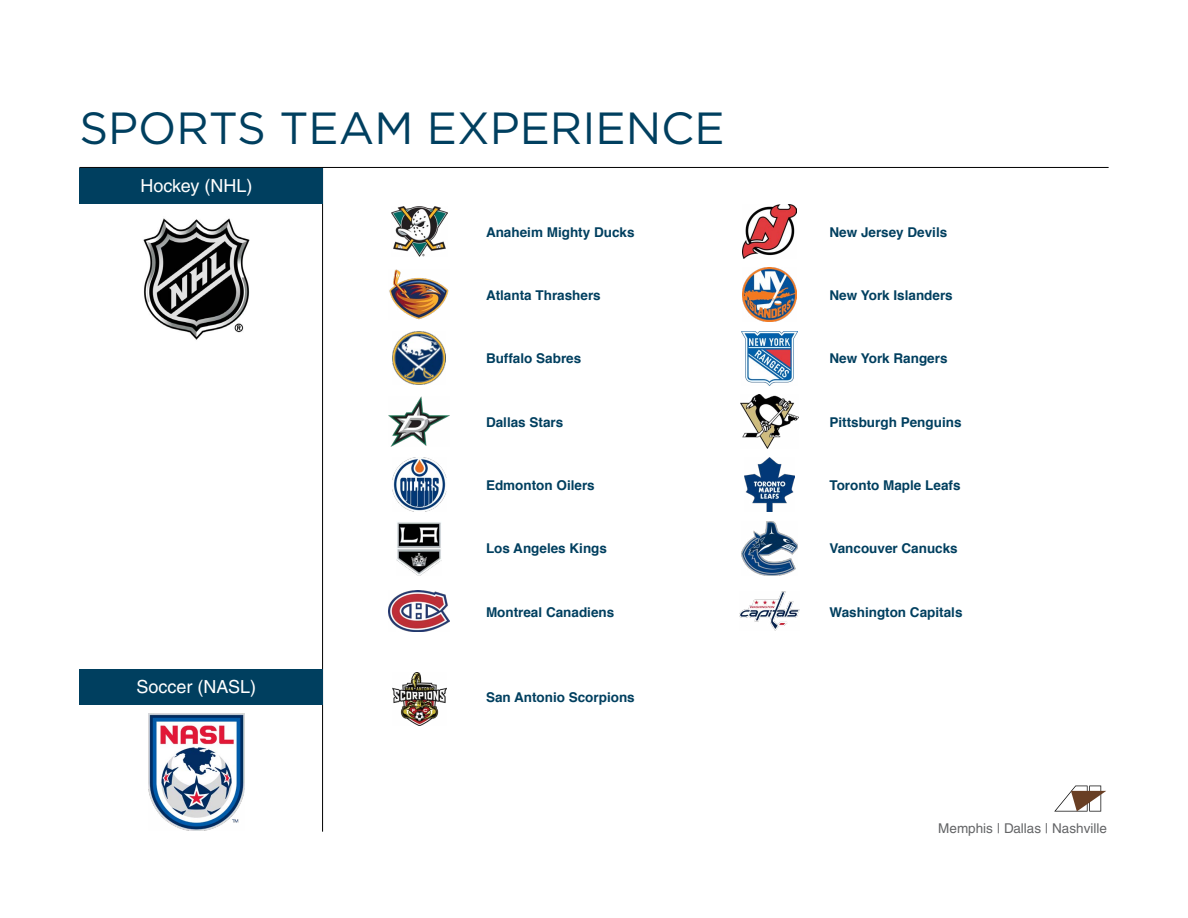
<style>
.page{position:relative;width:1188px;height:918px;background:#fff}
.page>*{position:absolute;margin:0;border:0;box-sizing:border-box;transform-origin:0 0}
.t1{font:45px "Gotham";color:#003f5f}
.t2{font:18px "Helvetica LT Std";color:#fff}
.t3{font:700 13.5px "Helvetica";color:#003f5f}
.t4{font:13.5px "Helvetica LT Std";color:#636466}
</style>
<div class="page">
<hr style="left:79px;top:167px;width:1030px;height:1px;background:#000">
<hr style="left:322px;top:168px;width:1px;height:664px;background:#000">
<svg style="left:1054px;top:786px;width:52px;height:26px"></svg>
<div style="left:79px;top:168px;width:244px;height:36px;background:#003f5f"></div>
<div style="left:79px;top:669px;width:244px;height:36px;background:#003f5f"></div>
<img style="left:143px;top:218px;width:107px;height:122px">
<img style="left:148px;top:714px;width:97px;height:117px">
<img style="left:391px;top:206px;width:56px;height:51px">
<img style="left:743px;top:205px;width:53px;height:54px">
<img style="left:389px;top:270px;width:60px;height:50px">
<img style="left:743px;top:268px;width:53px;height:54px">
<img style="left:393px;top:332px;width:53px;height:52px">
<img style="left:741px;top:331px;width:57px;height:54px">
<img style="left:389px;top:396px;width:61px;height:51px">
<img style="left:741px;top:394px;width:57px;height:54px">
<img style="left:392px;top:458px;width:54px;height:54px">
<img style="left:744px;top:458px;width:51px;height:54px">
<img style="left:397px;top:522px;width:45px;height:53px">
<img style="left:742px;top:521px;width:55px;height:54px">
<img style="left:389px;top:591px;width:61px;height:41px">
<img style="left:392px;top:672px;width:54px;height:54px">
<img style="left:739px;top:592px;width:61px;height:39px">
<h1 class="t1" style="left:79px;top:99px;width:647px">SPORTS TEAM EXPERIENCE</h1>
<h2 class="t2" style="left:140px;top:175px;width:113px">Hockey (NHL)</h2>
<p class="t3" style="left:486px;top:221px;width:150px">Anaheim Mighty Ducks</p>
<p class="t3" style="left:829px;top:221px;width:119px">New Jersey Devils</p>
<p class="t3" style="left:486px;top:284px;width:116px">Atlanta Thrashers</p>
<p class="t3" style="left:829px;top:284px;width:125px">New York Islanders</p>
<p class="t3" style="left:486px;top:348px;width:97px">Buffalo Sabres</p>
<p class="t3" style="left:829px;top:348px;width:120px">New York Rangers</p>
<p class="t3" style="left:486px;top:411px;width:79px">Dallas Stars</p>
<p class="t3" style="left:829px;top:411px;width:134px">Pittsburgh Penguins</p>
<p class="t3" style="left:486px;top:474px;width:110px">Edmonton Oilers</p>
<p class="t3" style="left:829px;top:474px;width:133px">Toronto Maple Leafs</p>
<p class="t3" style="left:486px;top:538px;width:123px">Los Angeles Kings</p>
<p class="t3" style="left:829px;top:538px;width:130px">Vancouver Canucks</p>
<h2 class="t2" style="left:137px;top:676px;width:121px">Soccer (NASL)</h2>
<p class="t3" style="left:486px;top:601px;width:130px">Montreal Canadiens</p>
<p class="t3" style="left:829px;top:601px;width:135px">Washington Capitals</p>
<p class="t3" style="left:486px;top:687px;width:150px">San Antonio Scorpions</p>
<p class="t4" style="left:938px;top:821px;width:170px">Memphis | Dallas | Nashville</p>
</div>
